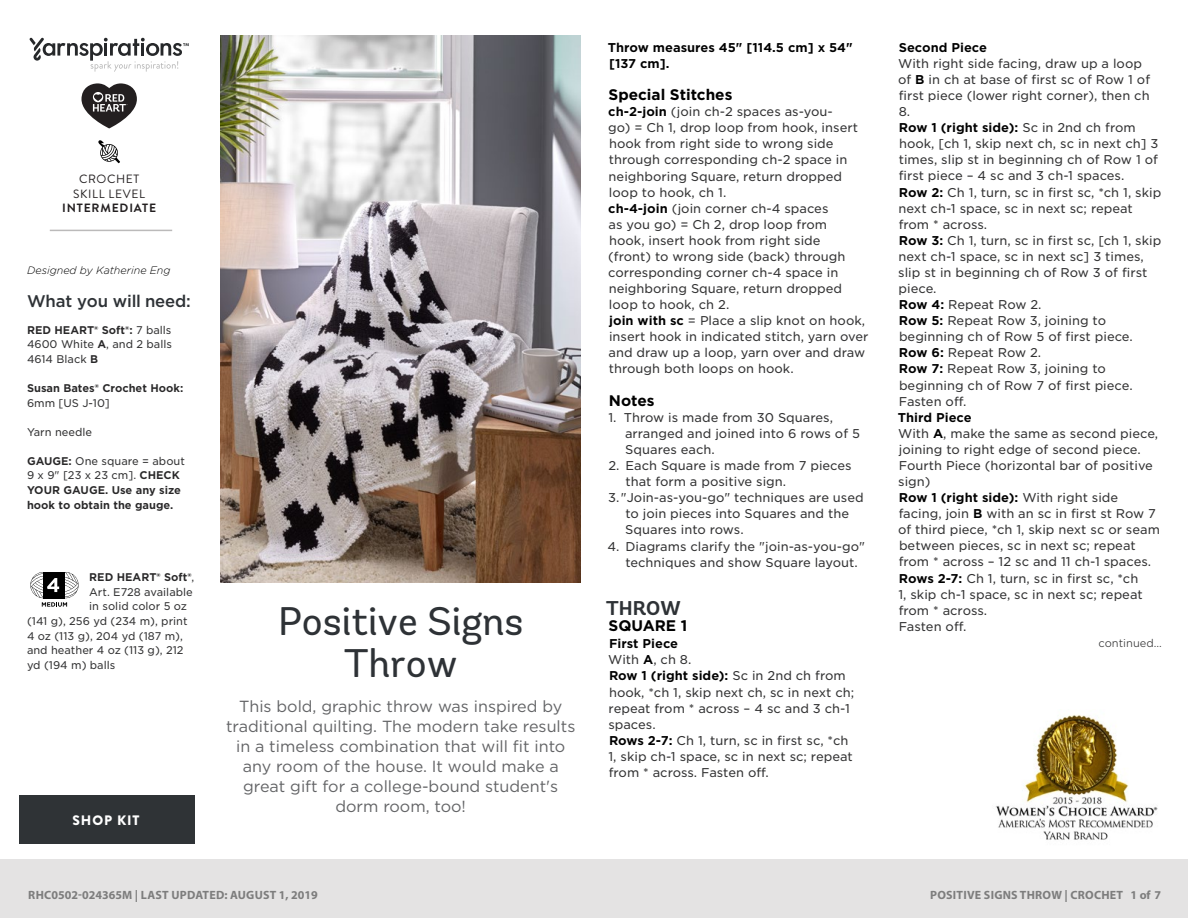
<style>
.page{position:relative;width:1188px;height:918px;background:#fff}
.page>*{position:absolute;margin:0;border:0;box-sizing:border-box;transform-origin:0 0}
.t1{font:39.9px/42.2px "Andes Rounded";color:#2e3236;text-align:center}
.t2{font:700 19.95px "Andes Rounded";color:#2e3236}
.t3{font:500 16.8px "Gotham";letter-spacing:-.01em;color:#2e3236}
.t4{font:16.05px/20px "Gotham";color:#636466;text-align:center}
.t5{font:700 15.3px "Gotham";color:#000}
.t6{font:900 13.65px "Brandon Grotesque";letter-spacing:.065em;color:#fff}
.t7{font:12.3px/16px "Gotham S Sm";color:#333334}
.t8{font:700 12.3px/16px "Gotham S Sm";color:#000}
.t9{font:700 12px "Myriad Pro";letter-spacing:.02em;color:#7d7d7d}
.Skill_Level{font:12px "Brandon Grotesque";letter-spacing:.05em;color:#231f20}
.Skill_Level-2{font:700 12px "Brandon Grotesque";letter-spacing:.07em;color:#231f20}
.t10{font:10.65px/14.5px "Gotham S Sm";color:#333334;text-align:justify}
.t11{font:700 10.65px/14.5px "Gotham S Sm";color:#292829}
.t12{font:italic 300 10.65px "Gotham Rounded";color:#000}
.t13{font:300 10.65px "Gotham S Sm";color:#333334}
.t14{font:10.65px "Gotham S Sm";color:#58595b}
.t15{font:9.15px "Gotham";letter-spacing:.02em;color:#58595b}
.s1{font-weight:700;color:#292829}
.s2{font-weight:400;color:#333334}
.s3{font-weight:700;color:#000}
.s4{font-weight:500}
</style>
<div class="page">
<svg style="left:30px;top:572px;width:49px;height:35px"></svg>
<img style="left:221px;top:36px;width:360px;height:547px">
<img style="left:995px;top:714px;width:163px;height:126px">
<div style="left:0;top:860px;width:1188px;height:58px;background:#e4e3e3"></div>
<svg style="left:98px;top:140px;width:22px;height:23px"></svg>
<svg style="left:30px;top:38px;width:159px;height:34px"></svg>
<svg style="left:81px;top:83px;width:56px;height:45px"></svg>
<hr style="left:50px;top:230px;width:122px;height:1px;background:#bbbaba">
<div style="left:19px;top:795px;width:175px;height:48px;background:#2f3336"></div>
<p class="Skill_Level" style="left:79px;top:171px;width:62px">CROCHET</p>
<p class="Skill_Level" style="left:73px;top:185px;width:73px">SKILL LEVEL</p>
<p class="Skill_Level-2" style="left:62px;top:200px;width:96px">INTERMEDIATE</p>
<p class="t12" style="left:27px;top:264px;width:145px">Designed by Katherine Eng</p>
<p class="t3" style="left:27px;top:290px;width:165px">What you will need:</p>
<p class="t10" style="left:27px;top:322px;width:147px"><span class="s1">RED HEART® Soft®:</span> 7 balls 4600 White <span class="s1">A</span>, and 2 balls 4614 Black <span class="s1">B</span></p>
<p class="t11" style="left:27px;top:381px;width:158px">Susan Bates® Crochet Hook:<br><span class="s2">6mm [US J-10]</span></p>
<p class="t10" style="left:27px;top:424px;width:67px">Yarn needle</p>
<p class="t11" style="left:27px;top:454px;width:159px">GAUGE: <span class="s2">One square = about<br>9 x 9" [23 x 23 cm].</span> CHECK<br>YOUR GAUGE. Use any size hook to obtain the gauge.</p>
<p class="t11" style="left:89px;top:570px;width:107px">RED HEART® Soft®<span class="s2">,</span></p>
<p class="t10" style="left:89px;top:584px;width:105px">Art. E728 available</p>
<p class="t10" style="left:89px;top:599px;width:99px">in solid color 5 oz</p>
<p class="t10" style="left:27px;top:614px;width:162px">(141 g), 256 yd (234 m), print</p>
<p class="t10" style="left:27px;top:628px;width:158px">4 oz (113 g), 204 yd (187 m),</p>
<p class="t10" style="left:27px;top:643px;width:158px">and heather 4 oz (113 g), 212</p>
<p class="t10" style="left:27px;top:657px;width:90px">yd (194 m) balls</p>
<p class="t6" style="left:72px;top:810px;width:69px">SHOP KIT</p>
<p class="t1" style="left:278px;top:600px;width:247px">Positive Signs<br>Throw</p>
<p class="t4" style="left:226px;top:696px;width:351px">This bold, graphic throw was inspired by traditional quilting. The modern take results in a timeless combination that will fit into any room of the house. It would make a great gift for a college-bound student's dorm room, too!</p>
<p class="t8" style="left:608px;top:39px;width:246px">Throw measures 45" [114.5 cm] x 54" [137 cm].</p>
<p class="t5" style="left:609px;top:85px;width:125px">Special Stitches</p>
<p class="t7" style="left:608px;top:103px;width:262px"><span class="s3">ch-2-join</span> (join ch-2 spaces as-you-<br>go) = Ch 1, drop loop from hook, insert hook from right side to wrong side through corresponding ch-2 space in neighboring Square, return dropped loop to hook, ch 1.<br><span class="s3">ch-4-join</span> (join corner ch-4 spaces<br>as you go) = Ch 2, drop loop from<br>hook, insert hook from right side<br>(front) to wrong side (back) through corresponding corner ch-4 space in neighboring Square, return dropped loop to hook, ch 2.<br><span class="s3">join with sc</span> = Place a slip knot on hook, insert hook in indicated stitch, yarn over and draw up a loop, yarn over and draw through both loops on hook.</p>
<p class="t5" style="left:609px;top:390px;width:47px">Notes</p>
<p class="t7" style="left:625px;top:409px;width:237px;text-indent:-17px">1. Throw is made from 30 Squares, arranged and joined into 6 rows of 5<br>Squares each.</p>
<p class="t7" style="left:608px;top:457px;width:245px">2. Each Square is made from 7 pieces</p>
<p class="t7" style="left:625px;top:473px;width:162px">that form a positive sign.</p>
<p class="t7" style="left:608px;top:489px;width:257px">3."Join-as-you-go" techniques are used</p>
<p class="t7" style="left:625px;top:506px;width:225px">to join pieces into Squares and the</p>
<p class="t7" style="left:625px;top:522px;width:120px">Squares into rows.</p>
<p class="t7" style="left:625px;top:538px;width:241px;text-indent:-18px">4. Diagrams clarify the "join-as-you-go" techniques and show Square layout.</p>
<p class="t2" style="left:606px;top:596px;width:76px">THROW</p>
<p class="t5" style="left:609px;top:615px;width:80px">SQUARE 1</p>
<p class="t7" style="left:608px;top:636px;width:247px"><span class="s3">First Piece<br></span>With <span class="s3">A</span>, ch 8.<br><span class="s3">Row 1 (right side):</span> Sc in 2nd ch from hook, *ch 1, skip next ch, sc in next ch; repeat from * across – 4 sc and 3 ch-1 spaces.<br><span class="s3">Rows 2-7:</span> Ch 1, turn, sc in first sc, *ch<br>1, skip ch-1 space, sc in next sc; repeat from * across. Fasten off.</p>
<p class="t7" style="left:898px;top:39px;width:265px"><span class="s3">Second Piece<br></span>With right side facing, draw up a loop<br>of <span class="s3">B</span> in ch at base of first sc of Row 1 of first piece (lower right corner), then ch<br>8.<br><span class="s3">Row 1 (right side):</span> Sc in 2nd ch from hook, [ch 1, skip next ch, sc in next ch] 3 times, slip st in beginning ch of Row 1 of first piece – 4 sc and 3 ch-1 spaces.<br><span class="s3">Row 2:</span> Ch 1, turn, sc in first sc, *ch 1, skip next ch-1 space, sc in next sc; repeat from * across.<br><span class="s3">Row 3:</span> Ch 1, turn, sc in first sc, [ch 1, skip next ch-1 space, sc in next sc] 3 times, slip st in beginning ch of Row 3 of first piece.<br><span class="s3">Row 4:</span> Repeat Row 2.<br><span class="s3">Row 5:</span> Repeat Row 3, joining to beginning ch of Row 5 of first piece.<br><span class="s3">Row 6:</span> Repeat Row 2.<br><span class="s3">Row 7:</span> Repeat Row 3, joining to beginning ch of Row 7 of first piece.<br>Fasten off.<br><span class="s3">Third Piece<br></span>With <span class="s3">A</span>, make the same as second piece, joining to right edge of second piece.<br>Fourth Piece (horizontal bar of positive sign)<br><span class="s3">Row 1 (right side):</span> With right side facing, join <span class="s3">B</span> with an sc in first st Row 7 of third piece, *ch 1, skip next sc or seam between pieces, sc in next sc; repeat from * across – 12 sc and 11 ch-1 spaces.<br><span class="s3">Rows 2-7:</span> Ch 1, turn, sc in first sc, *ch<br>1, skip ch-1 space, sc in next sc; repeat from * across.<br>Fasten off.</p>
<p class="t13" style="left:1099px;top:636px;width:65px">continued...</p>
<p class="t9" style="left:28px;top:887px;width:291px">RHC0502-024365M | LAST UPDATED: AUGUST 1, 2019</p>
<p class="t9" style="left:930px;top:887px;width:232px">POSITIVE SIGNS THROW | CROCHET 1 of 7</p>
<p class="t15" style="left:27px;top:895px;width:98px">©2018 Coats &amp; Clark</p>
<p class="t14" style="left:1100px;top:893px;width:63px">Page <span class="s4">1</span> of <span class="s4">7</span></p>
</div>
